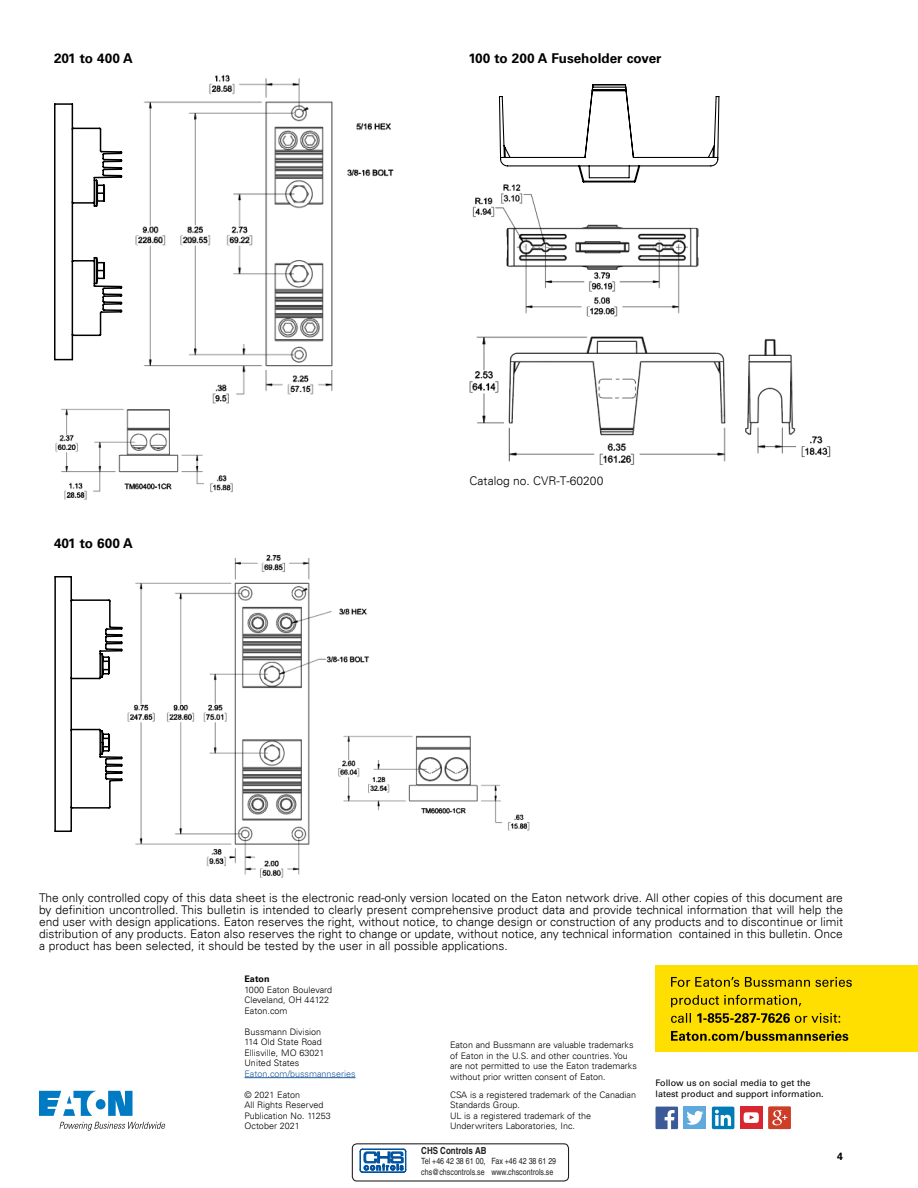
<style>
.page{position:relative;width:918px;height:1188px;background:#fff}
.page>*{position:absolute;margin:0;border:0;box-sizing:border-box;transform-origin:0 0}
.t1{font:700 13.5px "Univers LT Std";color:#000}
.t2{font:300 12px/12px "Univers LT";color:#000;text-align:justify}
.t3{font:700 10.5px "Univers LT Std";color:#000}
.t4{font:700 condensed 9.75px "Helvetica";color:#231f20}
.t5{font:300 9px/10.5px "Univers LT";color:#000}
.t6{font:9px/10.5px "Univers LT Std";color:#000}
.t7{font:300 9px "Univers LT";color:#215e9e}
.t8{font:700 9px "Univers LT Std";color:#000}
.t9{font:condensed 8.7px/10.4px "Helvetica";color:#231f20}
</style>
<div class="page">
<svg style="left:39px;top:1091px;width:94px;height:25px"></svg>
<svg style="left:60px;top:1122px;width:105px;height:9px"></svg>
<hr style="left:244px;top:1077px;width:112px;height:1px;background:#215e9e">
<div style="left:740px;top:1107px;width:23px;height:22px;background:#d92732"></div>
<div style="left:684px;top:1107px;width:22px;height:22px;background:#60a9dd"></div>
<svg style="left:656px;top:1107px;width:22px;height:22px"></svg>
<svg style="left:686px;top:1111px;width:18px;height:14px"></svg>
<div style="left:712px;top:1107px;width:22px;height:22px;background:#007bb6;border-radius:2px"></div>
<svg style="left:715px;top:1110px;width:16px;height:16px"></svg>
<svg style="left:768px;top:1107px;width:23px;height:22px"></svg>
<img style="left:772px;top:1110px;width:10px;height:15px">
<svg style="left:744px;top:1112px;width:15px;height:11px"></svg>
<div style="left:656px;top:965px;width:262px;height:87px;background:#ffdf00"></div>
<svg style="left:671px;top:977px;width:181px;height:10px"></svg>
<svg style="left:671px;top:995px;width:130px;height:12px"></svg>
<svg style="left:671px;top:1013px;width:169px;height:10px"></svg>
<svg style="left:671px;top:1031px;width:177px;height:10px"></svg>
<img style="left:472px;top:184px;width:227px;height:133px">
<img style="left:55px;top:408px;width:178px;height:92px">
<svg style="left:54px;top:103px;width:69px;height:258px"></svg>
<img style="left:135px;top:75px;width:259px;height:329px">
<svg style="left:54px;top:576px;width:69px;height:256px"></svg>
<img style="left:127px;top:555px;width:243px;height:323px">
<img style="left:338px;top:731px;width:192px;height:101px">
<svg style="left:498px;top:84px;width:222px;height:99px"></svg>
<img style="left:470px;top:336px;width:256px;height:129px">
<img style="left:745px;top:339px;width:86px;height:119px">
<svg style="left:351px;top:1143px;width:219px;height:38px"></svg>
<p class="t1" style="left:54px;top:50px;width:80px">201 to 400 A</p>
<p class="t1" style="left:54px;top:536px;width:80px">401 to 600 A</p>
<p class="t1" style="left:468px;top:50px;width:195px">100 to 200 A Fuseholder cover</p>
<p class="t2" style="left:470px;top:475px;width:135px">Catalog no. CVR-T-60200</p>
<p class="t2" style="left:39px;top:891px;width:806px">The only controlled copy of this data sheet is the electronic read-only version located on the Eaton network drive. All other copies of this document are by definition uncontrolled. This bulletin is intended to clearly present comprehensive product data and provide technical information that will help the end user with design applications. Eaton reserves the right, without notice, to change design or construction of any products and to discontinue or limit distribution of any products. Eaton also reserves the right to change or update, without notice, any technical information contained in this bulletin. Once a product has been selected, it should be tested by the user in all possible applications.</p>
<p class="t8" style="left:244px;top:974px;width:27px">Eaton</p>
<p class="t5" style="left:244px;top:984px;width:89px">1000 Eaton Boulevard<br>Cleveland, OH 44122<br>Eaton.com</p>
<p class="t5" style="left:244px;top:1026px;width:82px">Bussmann Division<br>114 Old State Road<br>Ellisville, MO 63021<br>United States</p>
<p class="t7" style="left:244px;top:1068px;width:113px">Eaton.com/bussmannseries</p>
<p class="t5" style="left:244px;top:1089px;width:88px">© 2021 Eaton<br>All Rights Reserved<br>Publication No. 11253<br>October 2021</p>
<p class="t5" style="left:450px;top:1040px;width:188px">Eaton and Bussmann are valuable trademarks of Eaton in the U.S. and other countries. You are not permitted to use the Eaton trademarks without prior written consent of Eaton.</p>
<p class="t5" style="left:450px;top:1089px;width:188px">CSA is a registered trademark of the Canadian<br>Standards Group.<br>UL is a registered trademark of the<br>Underwriters Laboratories, Inc.</p>
<p class="t4" style="left:421px;top:1144px;width:67px">CHS Controls AB</p>
<p class="t9" style="left:421px;top:1156px;width:136px">Tel +46 42 38 61 00, Fax +46 42 38 61 29 chs@chscontrols.se www.chscontrols.se</p>
<p class="t6" style="left:656px;top:1078px;width:170px">Follow us on social media to get the latest product and support information.</p>
<p class="t3" style="left:837px;top:1150px;width:7px">4</p>
</div>
